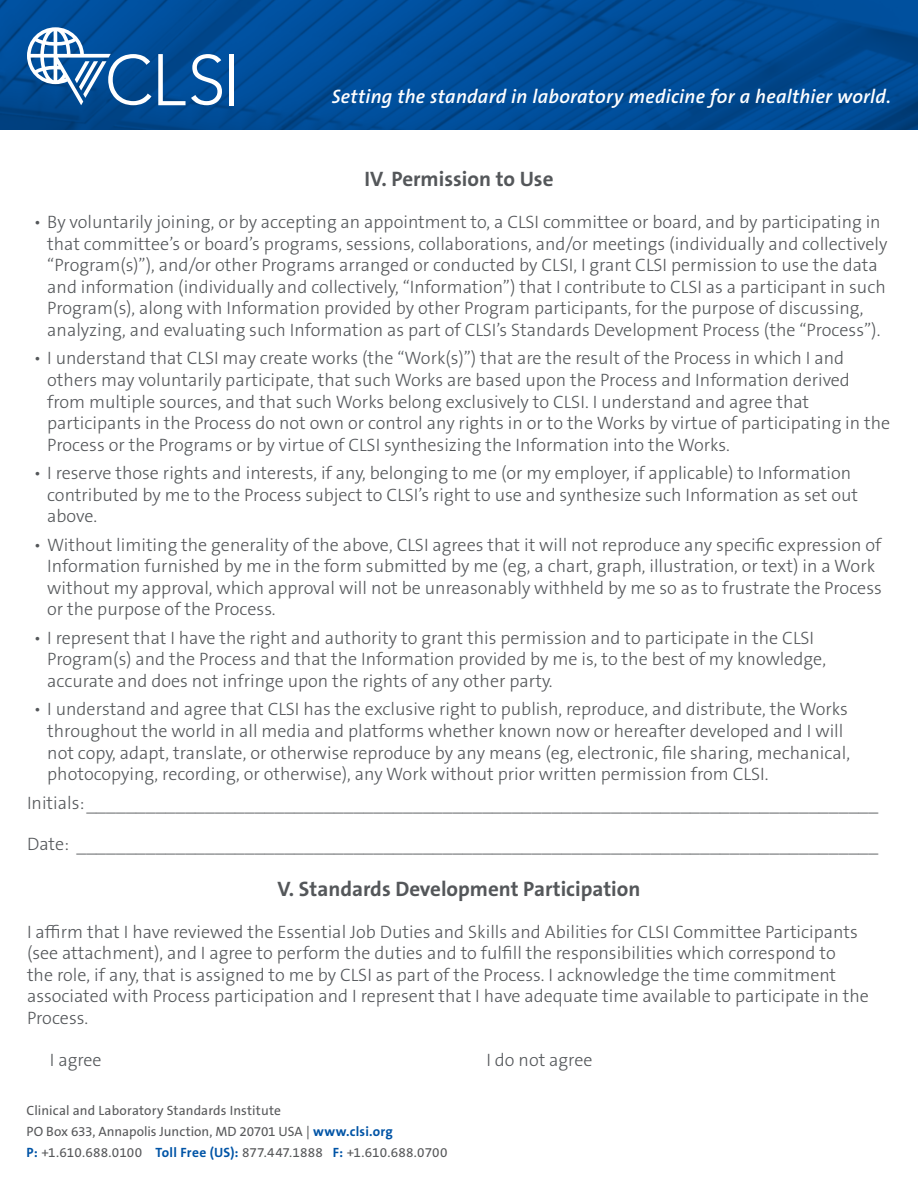
<style>
.page{position:relative;width:918px;height:1188px;background:#fff}
.page>*{position:absolute;margin:0;border:0;box-sizing:border-box;transform-origin:0 0}
.t1{font:700 21px "The Sans B W7";color:#54575a}
.t2{font:italic 600 19.5px "The Sans B W6";letter-spacing:.01em;color:#fff}
.t3{font:300 18px/21.6px "The Sans B W3";color:#54575a}
.t4{font:13.5px/21px "The Sans B W5 Plain";letter-spacing:.005em;color:#58595b}
.s1{font-family:"The Sans B W7";font-weight:700;color:#0054a6}
</style>
<div class="page">
<svg style="left:0;top:0;width:918px;height:130px;background:#004b95"></svg>
<svg style="left:27px;top:27px;width:124px;height:78px"></svg>
<svg style="left:158px;top:54px;width:64px;height:51px"></svg>
<hr style="left:229px;top:54px;width:4px;height:51px;background:#fff">
<p class="t2" style="left:332px;top:85px;width:561px">Setting the standard in laboratory medicine for a healthier world.</p>
<p class="t1" style="left:364px;top:166px;width:191px">IV. Permission to Use</p>
<p class="t3" style="left:47px;top:211px;width:842px;text-indent:-14px">• By voluntarily joining, or by accepting an appointment to, a CLSI committee or board, and by participating in that committee’s or board’s programs, sessions, collaborations, and/or meetings (individually and collectively “Program(s)”), and/or other Programs arranged or conducted by CLSI, I grant CLSI permission to use the data and information (individually and collectively, “Information”) that I contribute to CLSI as a participant in such Program(s), along with Information provided by other Program participants, for the purpose of discussing, analyzing, and evaluating such Information as part of CLSI’s Standards Development Process (the “Process”).</p>
<p class="t3" style="left:47px;top:348px;width:845px;text-indent:-14px">• I understand that CLSI may create works (the “Work(s)”) that are the result of the Process in which I and others may voluntarily participate, that such Works are based upon the Process and Information derived from multiple sources, and that such Works belong exclusively to CLSI. I understand and agree that participants in the Process do not own or control any rights in or to the Works by virtue of participating in the Process or the Programs or by virtue of CLSI synthesizing the Information into the Works.</p>
<p class="t3" style="left:47px;top:462px;width:812px;text-indent:-14px">• I reserve those rights and interests, if any, belonging to me (or my employer, if applicable) to Information contributed by me to the Process subject to CLSI’s right to use and synthesize such Information as set out above.</p>
<p class="t3" style="left:47px;top:534px;width:836px;text-indent:-14px">• Without limiting the generality of the above, CLSI agrees that it will not reproduce any specific expression of Information furnished by me in the form submitted by me (eg, a chart, graph, illustration, or text) in a Work without my approval, which approval will not be unreasonably withheld by me so as to frustrate the Process or the purpose of the Process.</p>
<p class="t3" style="left:47px;top:627px;width:780px;text-indent:-14px">• I represent that I have the right and authority to grant this permission and to participate in the CLSI<br>Program(s) and the Process and that the Information provided by me is, to the best of my knowledge, accurate and does not infringe upon the rights of any other party.</p>
<p class="t3" style="left:47px;top:699px;width:804px;text-indent:-14px">• I understand and agree that CLSI has the exclusive right to publish, reproduce, and distribute, the Works throughout the world in all media and platforms whether known now or hereafter developed and I will not copy, adapt, translate, or otherwise reproduce by any means (eg, electronic, file sharing, mechanical, photocopying, recording, or otherwise), any Work without prior written permission from CLSI.</p>
<p class="t3" style="left:27px;top:792px;width:853px">Initials:________________________________________________________________________________</p>
<p class="t3" style="left:27px;top:834px;width:853px">Date: _________________________________________________________________________________</p>
<p class="t1" style="left:278px;top:875px;width:364px">V. Standards Development Participation</p>
<p class="t3" style="left:27px;top:921px;width:843px">I affirm that I have reviewed the Essential Job Duties and Skills and Abilities for CLSI Committee Participants (see attachment), and I agree to perform the duties and to fulfill the responsibilities which correspond to<br>the role, if any, that is assigned to me by CLSI as part of the Process. I acknowledge the time commitment associated with Process participation and I represent that I have adequate time available to participate in the Process.</p>
<p class="t3" style="left:50px;top:1049px;width:53px">I agree</p>
<p class="t3" style="left:486px;top:1049px;width:108px">I do not agree</p>
<p class="t4" style="left:27px;top:1100px;width:422px">Clinical and Laboratory Standards Institute<br>PO Box 633, Annapolis Junction, MD 20701 USA | <span class="s1">www.clsi.org<br>P:</span> +1.610.688.0100 <span class="s1">Toll Free (US):</span> 877.447.1888 <span class="s1">F:</span> +1.610.688.0700</p>
</div>
